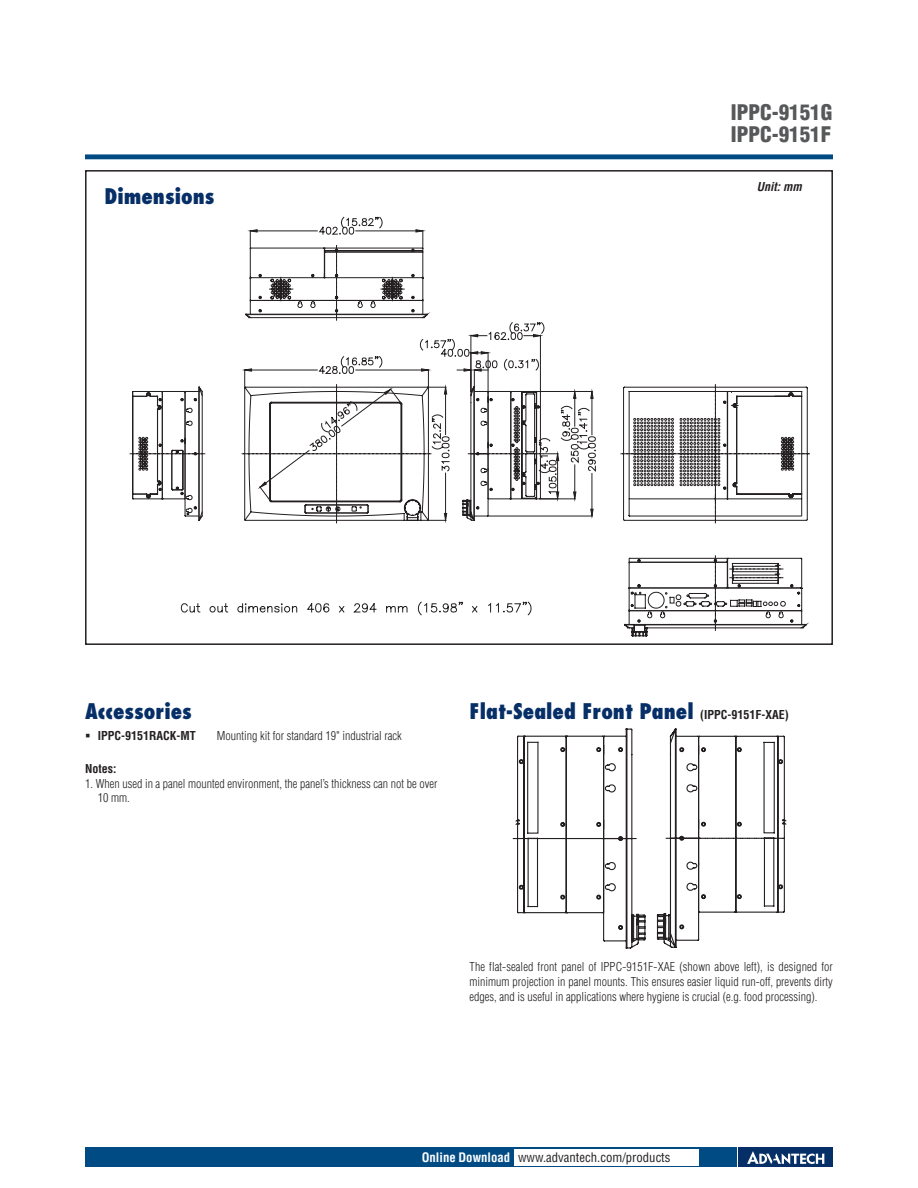
<style>
.page{position:relative;width:918px;height:1188px;background:#fff}
.page>*{position:absolute;margin:0;border:0;box-sizing:border-box;transform-origin:0 0}
.t1{font:800 condensed 21px "Futura";color:#072f67}
.t2{font:900 condensed 21px/22.5px "Helvetica";color:#57585a}
.t3{font:condensed 12.75px "Helvetica";color:#231f20}
.t4{font:300 condensed 12px/15px "Helvetica";color:#231f20}
.t5{font:700 condensed 12px "Helvetica";color:#231f20}
.t6{font:italic 700 condensed 12px "Helvetica";color:#231f20}
.t7{font:12px "Wingdings";color:#231f20}
.s1{font-family:"Helvetica";font-weight:700;font-size:12px;color:#231f20}
.s2{font-weight:700;color:#fff}
</style>
<div class="page">
<div style="left:85px;top:1147px;width:651px;height:20px;background:#004b84"></div>
<hr style="left:85px;top:155px;width:748px;height:4px;background:#004b84">
<div style="left:738px;top:1147px;width:95px;height:20px;background:#072f67"></div>
<svg style="left:747px;top:1151px;width:77px;height:13px"></svg>
<div style="left:514px;top:1149px;width:184px;height:16px;background:#fff"></div>
<div style="left:85px;top:170px;width:748px;height:475px;border:2px solid #231f20"></div>
<svg style="left:130px;top:391px;width:679px;height:240px"></svg>
<svg style="left:161px;top:391px;width:642px;height:222px"></svg>
<svg style="left:593px;top:384px;width:217px;height:140px"></svg>
<svg style="left:181px;top:369px;width:412px;height:247px"></svg>
<svg style="left:244px;top:226px;width:430px;height:295px"></svg>
<svg style="left:656px;top:729px;width:130px;height:219px"></svg>
<svg style="left:513px;top:729px;width:133px;height:220px"></svg>
<h1 class="t1" style="left:105px;top:183px;width:111px">Dimensions</h1>
<h1 class="t2" style="left:731px;top:100px;width:103px">IPPC-9151G<br>IPPC-9151F</h1>
<p class="t6" style="left:757px;top:179px;width:47px">Unit: mm</p>
<h1 class="t1" style="left:85px;top:698px;width:108px">Accessories</h1>
<p class="t5" style="left:98px;top:728px;width:100px">IPPC-9151RACK-MT</p>
<p class="t4" style="left:217px;top:728px;width:186px">Mounting kit for standard 19" industrial rack</p>
<p class="t5" style="left:85px;top:761px;width:33px">Notes:</p>
<p class="t4" style="left:98px;top:777px;width:341px;line-height:13.5px;text-indent:-13px">1. When used in a panel mounted environment, the panel’s thickness can not be over<br>10 mm.</p>
<p class="t7" style="left:85px;top:729px;width:7px">▪</p>
<h1 class="t1" style="left:470px;top:698px;width:321px">Flat-Sealed Front Panel <span class="s1">(IPPC-9151F-XAE)</span></h1>
<p class="t4" style="left:470px;top:959px;width:365px;text-align:justify">The flat-sealed front panel of IPPC-9151F-XAE (shown above left), is designed for minimum projection in panel mounts. This ensures easier liquid run-off, prevents dirty edges, and is useful in applications where hygiene is crucial (e.g. food processing).</p>
<p class="t3" style="left:422px;top:1150px;width:250px"><span class="s2">Online Download</span> www.advantech.com/products</p>
</div>
